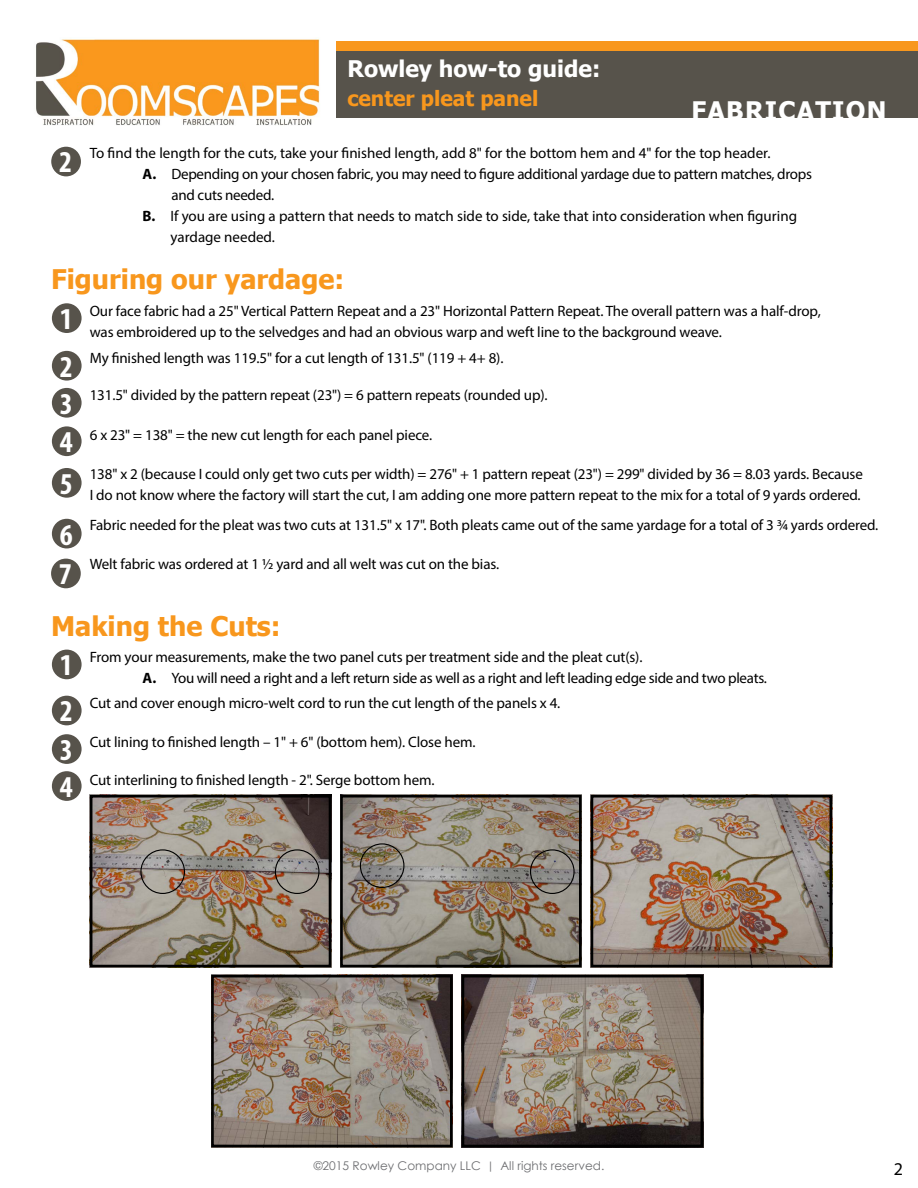
<style>
.page{position:relative;width:918px;height:1188px;background:#fff}
.page>*{position:absolute;margin:0;border:0;box-sizing:border-box;transform-origin:0 0}
.t1{font:700 condensed 30.45px "Myriad Pro";color:#fff}
.t2{font:700 27px "Tahoma";color:#f8971d}
.t3{font:700 25.5px "Tahoma";letter-spacing:.05em;color:#fff}
.t4{font:700 22.8px "Tahoma";color:#fff}
.t5{font:700 21px "Tahoma";color:#f8971d}
.t6{font:18px "Myriad Pro";color:#000}
.t7{font:15px/21px "Myriad Pro";letter-spacing:-.01em;color:#000}
.t8{font:12px "Century Gothic";color:#6d6e71}
.s1{font-weight:700}
.s2{font-family:"Tw Cen"}
</style>
<div class="page">
<div style="left:337px;top:41px;width:581px;height:77px;background:#57534b"></div>
<img style="left:36px;top:39px;width:284px;height:87px">
<div style="left:337px;top:41px;width:581px;height:10px;background:#f8971d"></div>
<div style="left:52px;top:388px;width:30px;height:30px;background:#57534b;border-radius:50%"></div>
<div style="left:52px;top:734px;width:30px;height:30px;background:#57534b;border-radius:50%"></div>
<div style="left:52px;top:351px;width:30px;height:30px;background:#57534b;border-radius:50%"></div>
<div style="left:52px;top:696px;width:30px;height:29px;background:#57534b;border-radius:50%"></div>
<div style="left:52px;top:303px;width:30px;height:30px;background:#57534b;border-radius:50%"></div>
<div style="left:52px;top:650px;width:30px;height:29px;background:#57534b;border-radius:50%"></div>
<div style="left:51px;top:559px;width:30px;height:29px;background:#57534b;border-radius:50%"></div>
<div style="left:52px;top:519px;width:30px;height:29px;background:#57534b;border-radius:50%"></div>
<div style="left:52px;top:426px;width:30px;height:30px;background:#57534b;border-radius:50%"></div>
<div style="left:52px;top:771px;width:30px;height:30px;background:#57534b;border-radius:50%"></div>
<div style="left:52px;top:468px;width:30px;height:30px;background:#57534b;border-radius:50%"></div>
<div style="left:51px;top:147px;width:30px;height:29px;background:#57534b;border-radius:50%"></div>
<img style="left:344px;top:799px;width:234px;height:164px">
<div style="left:340px;top:795px;width:242px;height:172px;border:3px solid #000"></div>
<img style="left:215px;top:979px;width:234px;height:164px">
<div style="left:211px;top:975px;width:242px;height:172px;border:3px solid #000"></div>
<img style="left:94px;top:799px;width:233px;height:164px">
<div style="left:90px;top:795px;width:241px;height:172px;border:3px solid #000"></div>
<img style="left:595px;top:799px;width:233px;height:164px">
<div style="left:591px;top:795px;width:241px;height:172px;border:3px solid #000"></div>
<img style="left:466px;top:979px;width:233px;height:164px">
<div style="left:462px;top:975px;width:241px;height:172px;border:3px solid #000"></div>
<div style="left:140px;top:849px;width:45px;height:45px;border:1px solid #000;border-radius:50%"></div>
<div style="left:275px;top:849px;width:45px;height:45px;border:1px solid #000;border-radius:50%"></div>
<div style="left:360px;top:843px;width:44px;height:45px;border:1px solid #000;border-radius:50%"></div>
<div style="left:530px;top:849px;width:45px;height:45px;border:1px solid #000;border-radius:50%"></div>
<h3 class="t4" style="left:347px;top:53px;width:254px">Rowley how-to guide:</h3>
<h3 class="t5" style="left:347px;top:83px;width:192px">center pleat panel</h3>
<h3 class="t3" style="left:691px;top:92px;width:197px">FABRICATION</h3>
<h1 class="t1" style="left:59px;top:143px;width:14px">2</h1>
<p class="t7" style="left:90px;top:142px;width:682px">To find the length for the cuts, take your finished length, add 8" for the bottom hem and 4" for the top header.</p>
<p class="t7" style="left:142px;top:163px;width:671px"><span class="s1">A.</span> Depending on your chosen fabric, you may need to figure additional yardage due to pattern matches, drops</p>
<p class="t7" style="left:172px;top:184px;width:104px">and cuts needed.</p>
<p class="t7" style="left:142px;top:205px;width:656px"><span class="s1">B.</span> If you are using a pattern that needs to match side to side, take that into consideration when figuring</p>
<p class="t7" style="left:171px;top:226px;width:106px">yardage needed.</p>
<h2 class="t2" style="left:51px;top:260px;width:295px">Figuring our yardage:</h2>
<h1 class="t1" style="left:60px;top:300px;width:14px">1</h1>
<p class="t7" style="left:90px;top:300px;width:733px">Our face fabric had a 25" Vertical Pattern Repeat and a 23" Horizontal Pattern Repeat. The overall pattern was a half-drop, was embroidered up to the selvedges and had an obvious warp and weft line to the background weave.</p>
<h1 class="t1" style="left:60px;top:347px;width:14px">2</h1>
<p class="t7" style="left:90px;top:348px;width:415px">My finished length was 119.5" for a cut length of 131.5" (119 + 4+ 8).</p>
<h1 class="t1" style="left:60px;top:385px;width:14px">3</h1>
<p class="t7" style="left:90px;top:385px;width:459px">131.5" divided by the pattern repeat (23") = 6 pattern repeats (rounded up).</p>
<h1 class="t1" style="left:60px;top:423px;width:14px">4</h1>
<p class="t7" style="left:90px;top:424px;width:344px">6 x 23" = 138" = the new cut length for each panel piece.</p>
<h1 class="t1" style="left:60px;top:465px;width:14px">5</h1>
<p class="t7" style="left:90px;top:463px;width:775px">138" x 2 (because I could only get two cuts per width) = 276" + 1 pattern repeat (23") = 299" divided by 36 = 8.03 yards. Because<br>I do not know where the factory will start the cut, I am adding one more pattern repeat to the mix for a total of 9 yards ordered.</p>
<h1 class="t1" style="left:60px;top:515px;width:14px">6</h1>
<p class="t7" style="left:90px;top:514px;width:790px">Fabric needed for the pleat was two cuts at 131.5" x 17". Both pleats came out of the same yardage for a total of 3 ¾ yards ordered.</p>
<h1 class="t1" style="left:59px;top:555px;width:14px">7</h1>
<p class="t7" style="left:90px;top:553px;width:411px">Welt fabric was ordered at 1 ½ yard and all welt was cut on the bias.</p>
<h2 class="t2" style="left:51px;top:608px;width:231px">Making the Cuts:</h2>
<h1 class="t1" style="left:60px;top:646px;width:14px">1</h1>
<p class="t7" style="left:142px;top:646px;width:626px;text-indent:-53px">From your measurements, make the two panel cuts per treatment side and the pleat cut(s).<br><span class="s1">A.</span> You will need a right and a left return side as well as a right and left leading edge side and two pleats.</p>
<h1 class="t1" style="left:60px;top:692px;width:14px">2</h1>
<p class="t7" style="left:90px;top:692px;width:472px">Cut and cover enough micro-welt cord to run the cut length of the panels x 4.</p>
<h1 class="t1" style="left:60px;top:731px;width:14px">3</h1>
<p class="t7" style="left:90px;top:731px;width:387px">Cut lining to finished length – 1" + 6" (bottom hem). Close hem.</p>
<h1 class="t1" style="left:60px;top:768px;width:14px">4</h1>
<p class="t7" style="left:90px;top:769px;width:346px">Cut interlining to finished length - 2". Serge bottom hem.</p>
<p class="t8" style="left:314px;top:1157px;width:292px">©2015 Rowley Company LLC <span class="s2">|</span> All rights reserved.</p>
<p class="t6" style="left:894px;top:1158px;width:11px">2</p>
</div>
